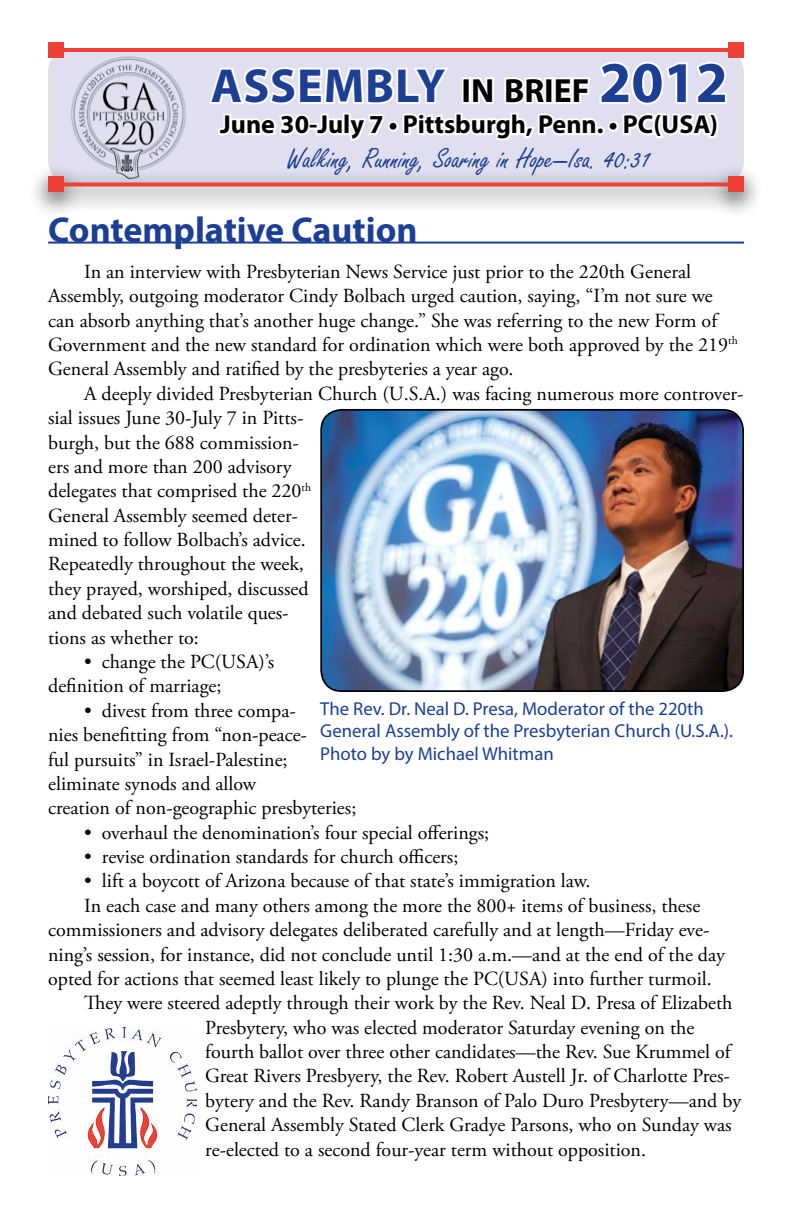
<style>
.page{position:relative;width:792px;height:1224px;background:#fff}
.page>*{position:absolute;margin:0;border:0;box-sizing:border-box;transform-origin:0 0}
.t1{font:700 48px "Myriad Pro";letter-spacing:.02em;color:#1c3f94}
.t2{font:700 36px "Myriad Pro";color:#1c3f94}
.t3{font:30px "Freestyle Script";color:#1c3f94}
.t4{font:700 26px "Myriad Pro";color:#000}
.t5{font:20px/24.4px "Adobe Garamond Pro";color:#000}
.t6{font:18.6px/22.4px "Myriad Pro";color:#1c3f94}
.s1{font-size:33.6px;color:#000}
.s2{font-size:58px}
.s3{font-style:inherit}
</style>
<div class="page">
<div style="left:49px;top:49px;width:694px;height:135px;background:#dfdfef;border-radius:24px"></div>
<svg style="left:209px;top:62px;width:518px;height:79px"></svg>
<hr style="left:56px;top:48px;width:680px;height:4px;background:#ef4035">
<div style="left:48px;top:42px;width:16px;height:16px;background:#ef4035"></div>
<div style="left:728px;top:42px;width:16px;height:16px;background:#ef4035"></div>
<div style="left:28px;top:163px;width:735px;height:55px;background:#000;opacity:.89"></div>
<svg style="left:64px;top:182px;width:664px;height:4px;background:#ea5048"></svg>
<div style="left:48px;top:176px;width:16px;height:16px;background:#ef4035"></div>
<div style="left:728px;top:176px;width:16px;height:16px;background:#ef4035"></div>
<img style="left:64px;top:56px;width:127px;height:124px">
<img style="left:48px;top:1027px;width:148px;height:149px">
<hr style="left:48px;top:242px;width:696px;height:2px;background:#1c3f94">
<img style="left:321px;top:410px;width:422px;height:281px">
<div style="left:320px;top:409px;width:424px;height:283px;border:2px solid #000;border-radius:20px"></div>
<h1 class="t1" style="left:211px;top:55px;width:519px">assembly <span class="s1">IN BRIEF</span> <span class="s2">2012</span></h1>
<h3 class="t4" style="left:220px;top:107px;width:499px">June 30-July 7 <span class="s3">•</span> Pittsburgh, Penn. • PC(USA)</h3>
<h3 class="t3" style="left:287px;top:142px;width:367px">Walking, Running, Soaring in Hope—Isa. 40:31</h3>
<h2 class="t2" style="left:48px;top:206px;width:371px">Contemplative Caution</h2>
<p class="t5" style="left:48px;top:260px;width:691px;text-indent:36px">In an interview with Presbyterian News Service just prior to the 220th General Assembly, outgoing moderator Cindy Bolbach urged caution, saying, “I’m not sure we can absorb anything that’s another huge change.” She was referring to the new Form of Government and the new standard for ordination which were both approved by the 219<sup>th </sup>General Assembly and ratified by the presbyteries a year ago.</p>
<p class="t5" style="left:48px;top:382px;width:697px;text-indent:36px">A deeply divided Presbyterian Church (U.S.A.) was facing numerous more controver&shy;sial issues June 30-July 7 in Pitts-<br>burgh, but the 688 commission-<br>ers and more than 200 advisory<br>delegates that comprised the 220<sup>th<br></sup>General Assembly seemed deter-<br>mined to follow Bolbach’s advice.<br>Repeatedly throughout the week,<br>they prayed, worshiped, discussed<br>and debated such volatile ques-<br>tions as whether to:</p>
<p class="t5" style="left:48px;top:650px;width:228px;text-indent:36px">• change the PC(USA)’s definition of marriage;</p>
<p class="t5" style="left:48px;top:699px;width:310px;text-indent:36px">• divest from three compa-<br>nies benefitting from “non-peace-<br>ful pursuits” in Israel-Palestine; eliminate synods and allow<br>creation of non-geographic presbyteries;</p>
<p class="t5" style="left:84px;top:821px;width:407px">• overhaul the denomination’s four special offerings;</p>
<p class="t5" style="left:84px;top:845px;width:376px">• revise ordination standards for church officers;</p>
<p class="t5" style="left:84px;top:870px;width:508px">• lift a boycott of Arizona because of that state’s immigration law.</p>
<p class="t5" style="left:84px;top:894px;width:618px">In each case and many others among the more the 800+ items of business, these</p>
<p class="t5" style="left:48px;top:918px;width:663px">commissioners and advisory delegates deliberated carefully and at length—Friday eve-</p>
<p class="t5" style="left:48px;top:943px;width:678px">ning’s session, for instance, did not conclude until 1:30 a.m.—and at the end of the day</p>
<p class="t5" style="left:48px;top:967px;width:665px">opted for actions that seemed least likely to plunge the PC(USA) into further turmoil.</p>
<p class="t5" style="left:84px;top:991px;width:650px">They were steered adeptly through their work by the Rev. Neal D. Presa of Elizabeth</p>
<p class="t5" style="left:205px;top:1016px;width:491px">Presbytery, who was elected moderator Saturday evening on the</p>
<p class="t5" style="left:205px;top:1040px;width:527px">fourth ballot over three other candidates—the Rev. Sue Krummel of</p>
<p class="t5" style="left:205px;top:1065px;width:526px">Great Rivers Presbyery, the Rev. Robert Austell Jr. of Charlotte Pres-</p>
<p class="t5" style="left:205px;top:1089px;width:537px">bytery and the Rev. Randy Branson of Palo Duro Presbytery—and by</p>
<p class="t5" style="left:205px;top:1113px;width:528px">General Assembly Stated Clerk Gradye Parsons, who on Sunday was</p>
<p class="t5" style="left:205px;top:1138px;width:442px">re-elected to a second four-year term without opposition.</p>
<p class="t6" style="left:320px;top:697px;width:414px">The Rev. Dr. Neal D. Presa, Moderator of the 220th<br>General Assembly of the Presbyterian Church (U.S.A.).<br>Photo by by Michael Whitman</p>
</div>
